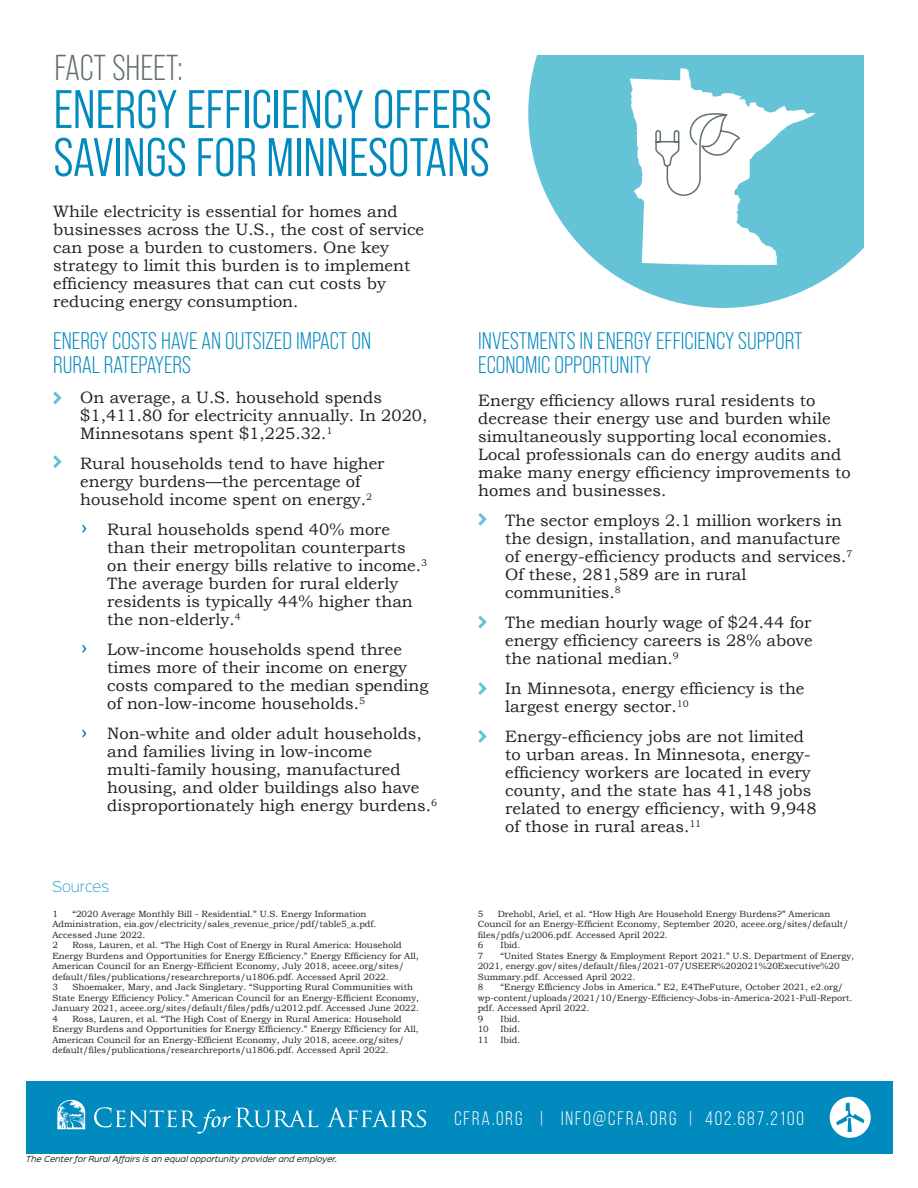
<style>
.page{position:relative;width:918px;height:1188px;background:#fff}
.page>*{position:absolute;margin:0;border:0;box-sizing:border-box;transform-origin:0 0}
.t1{font:54px "Bebas Neue Pro Middle";color:#008abd}
.t2{font:36px "Bebas Neue Pro";color:#616f6f}
.t3{font:24px/24px "Bebas Neue Pro";color:#008abd}
.t4{font:19.5px "Bebas Neue";letter-spacing:.1em;color:#fff}
.t5{font:16.5px/18px "Bookman Old Style";color:#231f20}
.t6{font:13.5px "Sinkin Sans 200 X Light";color:#008abd}
.t7{font:9px/10.5px "Bookman Old Style";color:#231f20}
.t8{font:italic 7.5px "Sinkin Sans 400";color:#231f20}
</style>
<div class="page">
<div style="left:26px;top:1081px;width:866px;height:73px;background:#008abd"></div>
<svg style="left:94px;top:1107px;width:224px;height:27px"></svg>
<svg style="left:327px;top:1107px;width:99px;height:20px"></svg>
<svg style="left:57px;top:1100px;width:28px;height:29px"></svg>
<div style="left:830px;top:1097px;width:41px;height:41px;background:#fff;border-radius:50%"></div>
<svg style="left:836px;top:1103px;width:28px;height:29px"></svg>
<svg style="left:82px;top:524px;width:5px;height:9px"></svg>
<svg style="left:53px;top:391px;width:9px;height:14px"></svg>
<svg style="left:53px;top:455px;width:9px;height:13px"></svg>
<svg style="left:528px;top:55px;width:336px;height:253px;fill:#65c3d8"></svg>
<svg style="left:478px;top:513px;width:9px;height:13px"></svg>
<svg style="left:478px;top:615px;width:9px;height:14px"></svg>
<svg style="left:478px;top:682px;width:9px;height:13px"></svg>
<svg style="left:478px;top:730px;width:9px;height:13px"></svg>
<svg style="left:82px;top:644px;width:5px;height:9px"></svg>
<svg style="left:82px;top:729px;width:5px;height:9px"></svg>
<svg style="left:630px;top:68px;width:186px;height:197px"></svg>
<p class="t2" style="left:55px;top:47px;width:130px">FACT SHEET:</p>
<p class="t1" style="left:54px;top:79px;width:440px">ENERGY EFFICIENCY OFFERS</p>
<p class="t1" style="left:54px;top:127px;width:438px">SAVINGS FOR MINNESOTANS</p>
<p class="t5" style="left:53px;top:202px;width:346px">While electricity is essential for homes and</p>
<p class="t5" style="left:53px;top:220px;width:372px">businesses across the U.S., the cost of service</p>
<p class="t5" style="left:53px;top:238px;width:359px">can pose a burden to customers. One key strategy to limit this burden is to implement</p>
<p class="t5" style="left:53px;top:274px;width:334px">efficiency measures that can cut costs by</p>
<p class="t5" style="left:53px;top:292px;width:247px">reducing energy consumption.</p>
<p class="t3" style="left:53px;top:329px;width:319px">ENERGY COSTS HAVE AN OUTSIZED IMPACT ON<br>RURAL RATEPAYERS</p>
<p class="t5" style="left:80px;top:388px;width:349px">On average, a U.S. household spends $1,411.80 for electricity annually. In 2020,<br>Minnesotans spent $1,225.32.<sup>1</sup></p>
<p class="t5" style="left:80px;top:454px;width:306px">Rural households tend to have higher energy burdens—the percentage of household income spent on energy.<sup>2</sup></p>
<p class="t5" style="left:107px;top:520px;width:321px">Rural households spend 40% more than their metropolitan counterparts on their energy bills relative to income.<sup>3<br></sup>The average burden for rural elderly residents is typically 44% higher than the non-elderly.<sup>4</sup></p>
<p class="t5" style="left:107px;top:640px;width:323px">Low-income households spend three times more of their income on energy costs compared to the median spending of non-low-income households.<sup>5</sup></p>
<p class="t5" style="left:107px;top:724px;width:316px">Non-white and older adult households, and families living in low-income multi-family housing, manufactured housing, and older buildings also have</p>
<p class="t5" style="left:107px;top:796px;width:331px">disproportionately high energy burdens.<sup>6</sup></p>
<p class="t3" style="left:478px;top:329px;width:326px">INVESTMENTS IN ENERGY EFFICIENCY SUPPORT</p>
<p class="t3" style="left:478px;top:353px;width:175px">ECONOMIC OPPORTUNITY</p>
<p class="t5" style="left:478px;top:392px;width:374px">Energy efficiency allows rural residents to decrease their energy use and burden while simultaneously supporting local economies.<br>Local professionals can do energy audits and make many energy efficiency improvements to homes and businesses.</p>
<p class="t5" style="left:505px;top:512px;width:349px">The sector employs 2.1 million workers in the design, installation, and manufacture of energy-efficiency products and services.<sup>7<br></sup>Of these, 281,589 are in rural</p>
<p class="t5" style="left:505px;top:584px;width:117px">communities.<sup>8</sup></p>
<p class="t5" style="left:505px;top:614px;width:309px;text-align:justify">The median hourly wage of $24.44 for energy efficiency careers is 28% above the national median.<sup>9</sup></p>
<p class="t5" style="left:505px;top:680px;width:301px">In Minnesota, energy efficiency is the largest energy sector.<sup>10</sup></p>
<p class="t5" style="left:505px;top:728px;width:313px">Energy-efficiency jobs are not limited to urban areas. In Minnesota, energy&shy;efficiency workers are located in every county, and the state has 41,148 jobs related to energy efficiency, with 9,948 of those in rural areas.<sup>11</sup></p>
<p class="t6" style="left:52px;top:875px;width:58px">SOURCES</p>
<p class="t7" style="left:52px;top:908px;width:7px">1</p>
<p class="t7" style="left:52px;top:908px;width:325px;text-indent:20px">“2020 Average Monthly Bill - Residential.” U.S. Energy Information<br>Administration, eia.gov/electricity/sales_revenue_price/pdf/table5_a.pdf.</p>
<p class="t7" style="left:52px;top:929px;width:94px">Accessed June 2022.</p>
<p class="t7" style="left:52px;top:940px;width:7px">2</p>
<p class="t7" style="left:72px;top:940px;width:331px">Ross, Lauren, et al. “The High Cost of Energy in Rural America: Household</p>
<p class="t7" style="left:52px;top:950px;width:368px">Energy Burdens and Opportunities for Energy Efficiency.” Energy Efficiency for All,<br>American Council for an Energy-Efficient Economy, July 2018, aceee.org/sites/ default/files/publications/researchreports/u1806.pdf. Accessed April 2022.</p>
<p class="t7" style="left:52px;top:982px;width:7px">3</p>
<p class="t7" style="left:52px;top:982px;width:368px;text-indent:20px">Shoemaker, Mary, and Jack Singletary. “Supporting Rural Communities with<br>State Energy Efficiency Policy.” American Council for an Energy-Efficient Economy,<br>January 2021, aceee.org/sites/default/files/pdfs/u2012.pdf. Accessed June 2022.</p>
<p class="t7" style="left:52px;top:1013px;width:7px">4</p>
<p class="t7" style="left:52px;top:1013px;width:368px;text-indent:20px">Ross, Lauren, et al. “The High Cost of Energy in Rural America: Household Energy Burdens and Opportunities for Energy Efficiency.” Energy Efficiency for All, American Council for an Energy-Efficient Economy, July 2018, aceee.org/sites/ default/files/publications/researchreports/u1806.pdf. Accessed April 2022.</p>
<p class="t8" style="left:26px;top:1153px;width:313px">The Center for Rural Affairs is an equal opportunity provider and employer.</p>
<p class="t7" style="left:478px;top:908px;width:372px;text-indent:20px">Drehobl, Ariel, et al. “How High Are Household Energy Burdens?” American<br>Council for an Energy-Efficient Economy, September 2020, aceee.org/sites/default/ files/pdfs/u2006.pdf. Accessed April 2022.</p>
<p class="t7" style="left:478px;top:940px;width:7px">6</p>
<p class="t7" style="left:501px;top:940px;width:21px">Ibid.</p>
<p class="t7" style="left:478px;top:950px;width:7px">7</p>
<p class="t7" style="left:478px;top:908px;width:7px">5</p>
<p class="t7" style="left:478px;top:950px;width:378px;text-indent:23px">“United States Energy &amp; Employment Report 2021.” U.S. Department of Energy,<br>2021, energy.gov/sites/default/files/2021-07/USEER%202021%20Executive%20<br>Summary.pdf. Accessed April 2022.</p>
<p class="t7" style="left:478px;top:982px;width:7px">8</p>
<p class="t7" style="left:478px;top:982px;width:376px;text-indent:23px">“Energy Efficiency Jobs in America.” E2, E4TheFuture, October 2021, e2.org/ wp-content/uploads/2021/10/Energy-Efficiency-Jobs-in-America-2021-Full-Report. pdf. Accessed April 2022.</p>
<p class="t7" style="left:478px;top:1013px;width:7px">9</p>
<p class="t7" style="left:501px;top:1013px;width:21px">Ibid.</p>
<p class="t7" style="left:478px;top:1024px;width:13px">10</p>
<p class="t7" style="left:500px;top:1024px;width:21px">Ibid.</p>
<p class="t7" style="left:478px;top:1034px;width:13px">11</p>
<p class="t7" style="left:500px;top:1034px;width:21px">Ibid.</p>
<p class="t4" style="left:454px;top:1107px;width:351px">CFRA.ORG | INFO@CFRA.ORG | 402.687.2100</p>
</div>
